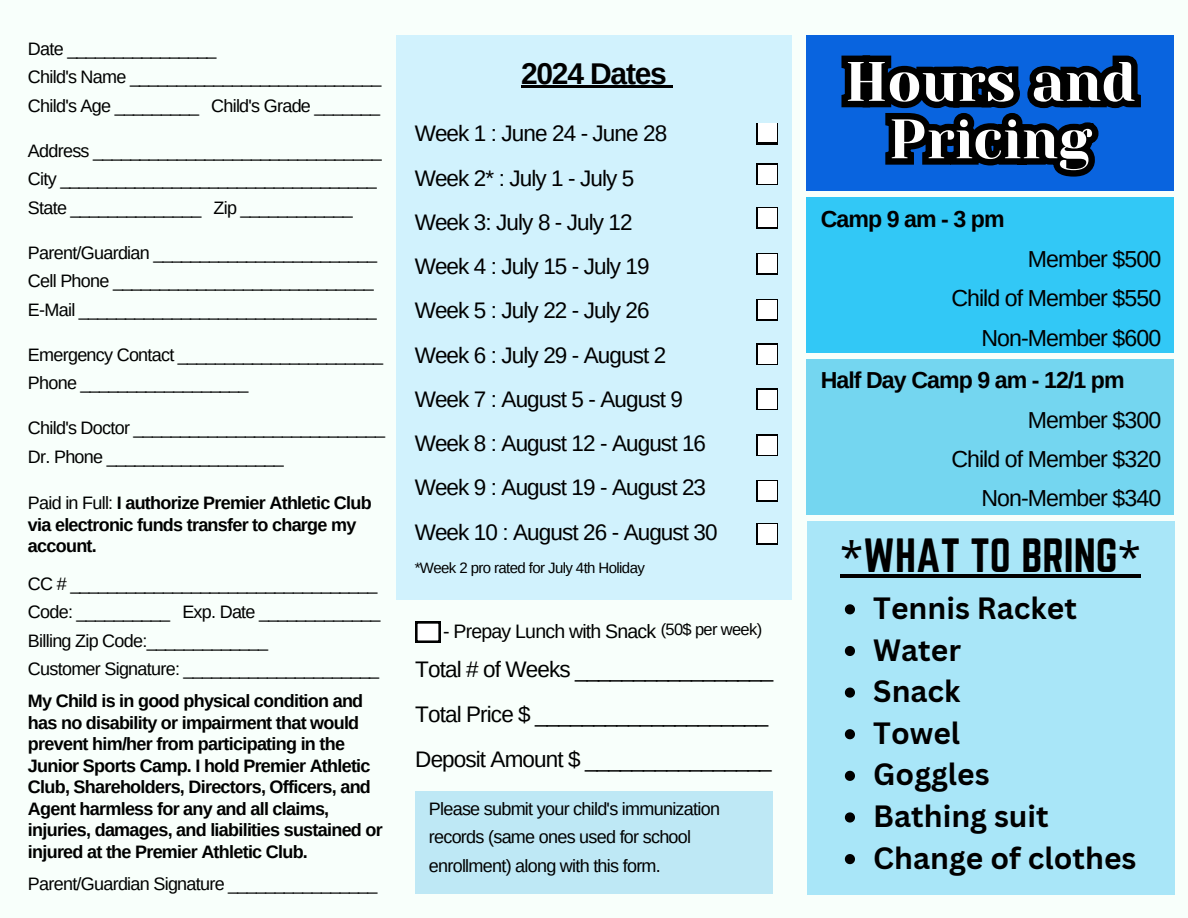
<style>
.page{position:relative;width:1188px;height:918px;background:#f8fffb}
.page>*{position:absolute;margin:0;border:0;box-sizing:border-box;transform-origin:0 0}
.t1{font:55.5px/57.3px "Yeseva One";color:#fff;text-align:center}
.t2{font:42px "Norwester";color:#000}
.t3{font:700 30px "Canva Sans";color:#000}
.t4{font:700 30px "Arimo";letter-spacing:-.04em;color:#000}
.t5{font:23.1px/39.3px "Arimo";letter-spacing:-.04em;color:#000;text-align:right}
.t6{font:700 23.1px "Arimo";letter-spacing:-.04em;color:#000}
.t7{font:22.5px/44.8px "Arimo";letter-spacing:-.04em;color:#000}
.t8{font:19.5px "Arimo";letter-spacing:-.04em;color:#000}
.t9{font:18px/28.2px "Arimo";letter-spacing:-.04em;color:#000}
.t10{font:700 18px/21.5px "Arimo";letter-spacing:-.04em;color:#000}
.t11{font:16.5px "Arimo";letter-spacing:-.04em;color:#000}
.t12{font:15px "Arimo";letter-spacing:-.04em;color:#000}
.s1{font-weight:400}
.s2{font-family:"Noto Sans"}
</style>
<div class="page">
<div style="left:396px;top:35px;width:396px;height:564px;background:#d1f2fd"></div>
<hr style="left:521px;top:85px;width:145px;height:2px;background:#000">
<svg style="left:666px;top:85px;width:7px;height:2px"></svg>
<div style="left:756px;top:523px;width:22px;height:22px;background:#000"></div>
<div style="left:758px;top:524px;width:19px;height:19px;background:#fff"></div>
<div style="left:756px;top:480px;width:22px;height:22px;background:#000"></div>
<div style="left:758px;top:481px;width:19px;height:19px;background:#fff"></div>
<div style="left:756px;top:388px;width:22px;height:22px;background:#000"></div>
<div style="left:758px;top:390px;width:19px;height:19px;background:#fff"></div>
<div style="left:756px;top:299px;width:22px;height:21px;background:#000"></div>
<div style="left:758px;top:300px;width:19px;height:19px;background:#fff"></div>
<div style="left:756px;top:344px;width:22px;height:21px;background:#000"></div>
<div style="left:758px;top:345px;width:19px;height:19px;background:#fff"></div>
<div style="left:756px;top:434px;width:22px;height:22px;background:#000"></div>
<div style="left:758px;top:436px;width:19px;height:19px;background:#fff"></div>
<div style="left:756px;top:163px;width:22px;height:22px;background:#000"></div>
<div style="left:758px;top:165px;width:19px;height:19px;background:#fff"></div>
<div style="left:756px;top:253px;width:22px;height:22px;background:#000"></div>
<div style="left:758px;top:254px;width:19px;height:19px;background:#fff"></div>
<div style="left:756px;top:123px;width:22px;height:22px;background:#000"></div>
<div style="left:758px;top:123px;width:19px;height:19px;background:#fff"></div>
<div style="left:756px;top:207px;width:22px;height:21px;background:#000"></div>
<div style="left:758px;top:208px;width:19px;height:19px;background:#fff"></div>
<div style="left:807px;top:359px;width:367px;height:155px;background:#74d6f0"></div>
<div style="left:807px;top:521px;width:367px;height:373px;background:#a9e6f8"></div>
<div style="left:807px;top:197px;width:367px;height:155px;background:#32c8f6"></div>
<div style="left:415px;top:791px;width:358px;height:103px;background:#bee8f5"></div>
<svg style="left:415px;top:621px;width:26px;height:22px"></svg>
<div style="left:807px;top:35px;width:367px;height:155px;background:#0964df"></div>
<svg style="left:841px;top:55px;width:300px;height:122px"></svg>
<hr style="left:840px;top:574px;width:301px;height:4px;background:#000">
<svg style="left:845px;top:604px;width:10px;height:10px"></svg>
<svg style="left:845px;top:646px;width:10px;height:10px"></svg>
<svg style="left:845px;top:688px;width:10px;height:10px"></svg>
<svg style="left:845px;top:729px;width:10px;height:10px"></svg>
<svg style="left:845px;top:771px;width:10px;height:10px"></svg>
<svg style="left:845px;top:812px;width:10px;height:11px"></svg>
<svg style="left:845px;top:854px;width:10px;height:10px"></svg>
<h6 class="t9" style="left:28px;top:34px;width:190px">Date ________________</h6>
<p class="t9" style="left:28px;top:63px;width:355px">Child's Name ___________________________</p>
<h3 class="t9" style="left:28px;top:91px;width:354px">Child's Age _________ Child's Grade _______</h3>
<p class="t9" style="left:28px;top:136px;width:355px">Address _______________________________</p>
<p class="t9" style="left:28px;top:165px;width:350px">City __________________________________</p>
<p class="t9" style="left:28px;top:193px;width:326px">State ______________ Zip ____________</p>
<p class="t9" style="left:28px;top:238px;width:351px">Parent/Guardian ________________________</p>
<p class="t9" style="left:28px;top:267px;width:347px">Cell Phone ____________________________</p>
<p class="t9" style="left:28px;top:295px;width:350px">E-Mail ________________________________</p>
<p class="t9" style="left:28px;top:340px;width:357px">Emergency Contact ______________________</p>
<p class="t9" style="left:28px;top:369px;width:222px">Phone __________________</p>
<p class="t9" style="left:28px;top:414px;width:359px">Child's Doctor ___________________________</p>
<p class="t9" style="left:28px;top:442px;width:257px">Dr. Phone ___________________</p>
<p class="t10" style="left:28px;top:492px;width:345px"><span class="s1">Paid in Full:</span> I authorize Premier Athletic Club via electronic funds transfer to charge my account.</p>
<h5 class="t9" style="left:28px;top:569px;width:351px">CC # _________________________________</h5>
<p class="t9" style="left:28px;top:598px;width:354px">Code: __________ Exp. Date _____________</p>
<p class="t9" style="left:28px;top:626px;width:242px">Billing Zip Code:_____________</p>
<h1 class="t9" style="left:28px;top:655px;width:353px">Customer Signature: _____________________</h1>
<h5 class="t10" style="left:28px;top:690px;width:356px">My Child is in good physical condition and has no disability or impairment that would prevent him/her from participating in the Junior Sports Camp. I hold Premier Athletic Club, Shareholders, Directors, Officers, and Agent harmless for any and all claims, injuries, damages, and liabilities sustained or injured at the Premier Athletic Club.</h5>
<h5 class="t9" style="left:28px;top:869px;width:351px">Parent/Guardian Signature ________________</h5>
<p class="t4" style="left:521px;top:56px;width:147px">2024 Dates</p>
<p class="t7" style="left:415px;top:111px;width:254px">Week 1 : June 24 - June 28</p>
<p class="t7" style="left:415px;top:155px;width:221px">Week 2* : July 1 - July 5</p>
<p class="t7" style="left:415px;top:200px;width:220px">Week 3: July 8 - July 12</p>
<p class="t7" style="left:415px;top:244px;width:236px">Week 4 : July 15 - July 19</p>
<p class="t7" style="left:415px;top:288px;width:236px">Week 5 : July 22 - July 26</p>
<p class="t7" style="left:415px;top:332px;width:253px">Week 6 : July 29 - August 2</p>
<p class="t7" style="left:415px;top:377px;width:270px">Week 7 : August 5 - August 9</p>
<p class="t7" style="left:415px;top:421px;width:293px">Week 8 : August 12 - August 16</p>
<p class="t7" style="left:415px;top:465px;width:293px">Week 9 : August 19 - August 23</p>
<p class="t7" style="left:415px;top:509px;width:305px">Week 10 : August 26 - August 30</p>
<p class="t12" style="left:415px;top:560px;width:232px">*Week 2 pro rated for July 4th Holiday</p>
<p class="t11" style="left:661px;top:620px;width:103px">(50$ per week)</p>
<p class="t8" style="left:443px;top:620px;width:215px">- Prepay Lunch with Snack</p>
<p class="t7" style="left:415px;top:647px;width:360px">Total # of Weeks _________________<br>Total Price $ ____________________<br>Deposit Amount $ ________________</p>
<p class="t9" style="left:429px;top:795px;width:293px">Please submit your child's immunization records (same ones used for school enrollment) along with this form.</p>
<p class="t1" style="left:845px;top:53px;width:292px">Hours and<br>Pricing</p>
<p class="t6" style="left:821px;top:207px;width:185px">Camp 9 am - 3 pm</p>
<p class="t5" style="left:951px;top:239px;width:211px">Member $500<br>Child of Member $550<br>Non-Member $600</p>
<p class="t6" style="left:821px;top:367px;width:305px">Half Day Camp 9 am - 12/1 pm</p>
<p class="t5" style="left:1028px;top:400px;width:135px">Member $300</p>
<p class="t5" style="left:951px;top:439px;width:211px">Child of Member $320</p>
<p class="t5" style="left:981px;top:479px;width:181px">Non-Member $340</p>
<h2 class="t2" style="left:840px;top:530px;width:302px"><span class="s2">*</span>WHAT TO BRING<span class="s2">*</span></h2>
<p class="t3" style="left:873px;top:587px;width:205px">Tennis Racket</p>
<p class="t3" style="left:873px;top:628px;width:89px">Water</p>
<p class="t3" style="left:873px;top:670px;width:89px">Snack</p>
<p class="t3" style="left:873px;top:712px;width:88px">Towel</p>
<p class="t3" style="left:873px;top:753px;width:118px">Goggles</p>
<p class="t3" style="left:873px;top:795px;width:177px">Bathing suit</p>
<p class="t3" style="left:873px;top:837px;width:265px">Change of clothes</p>
</div>
